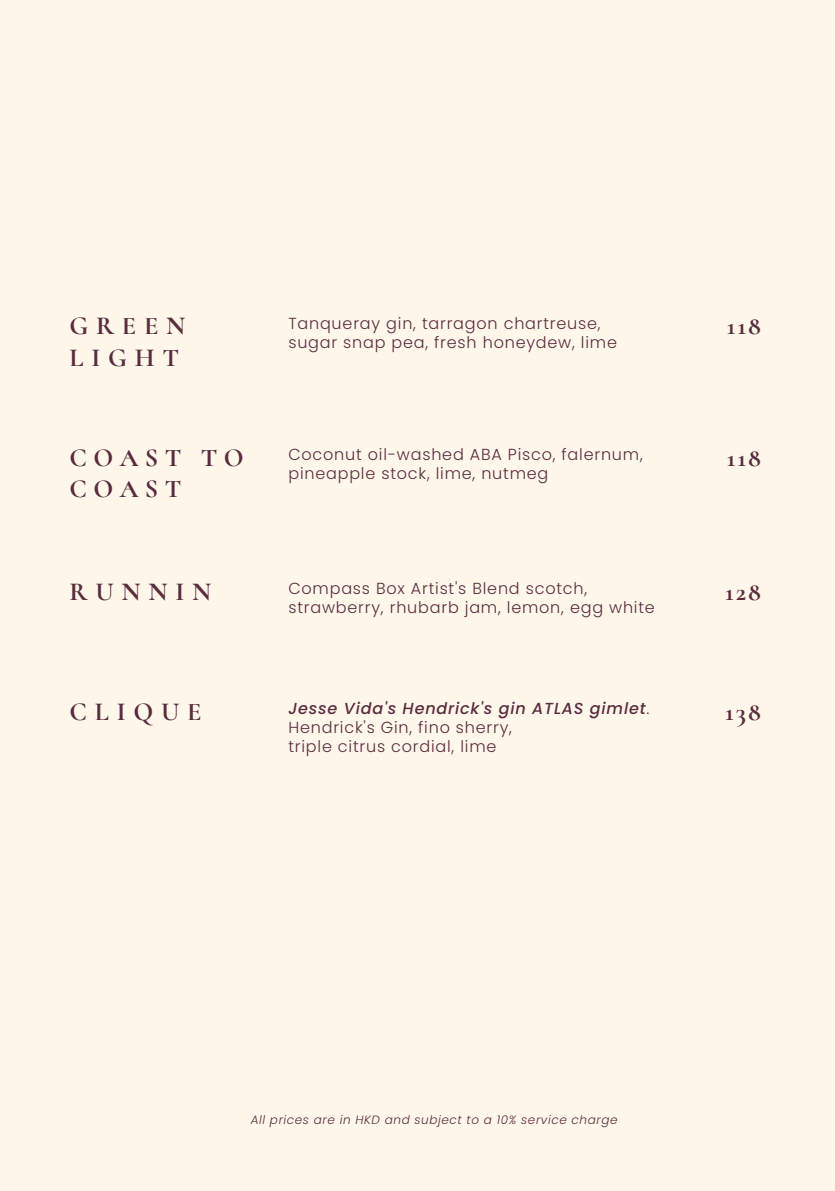
<style>
.page{position:relative;width:835px;height:1191px;background:#fef7ea}
.page>*{position:absolute;margin:0;border:0;box-sizing:border-box;transform-origin:0 0}
.t1{font:700 26px/31.2px "Cormorant";letter-spacing:.3em;color:#5a2c3f}
.t2{font:700 26px/31.2px "Cormorant";letter-spacing:.25em;color:#5a2c3f}
.t3{font:300 16px/19.2px "Poppins";letter-spacing:.05em;color:#5a2c3f}
.t4{font:italic 500 16px "Poppins";letter-spacing:.05em;color:#5a2c3f}
.t5{font:italic 300 12px "Poppins";letter-spacing:.05em;color:#5a2c3f}
.s1{font-weight:300;font-style:normal}
</style>
<div class="page">
<h1 class="t1" style="left:69px;top:310px;width:117px">GREEN<br>LIGHT</h1>
<p class="t3" style="left:288px;top:313px;width:314px">Tanqueray gin, tarragon chartreuse,</p>
<h1 class="t1" style="left:727px;top:310px;width:35px">118</h1>
<p class="t3" style="left:288px;top:333px;width:330px">sugar snap pea, fresh honeydew, lime</p>
<h1 class="t2" style="left:69px;top:441px;width:176px">COAST TO<br>COAST</h1>
<p class="t3" style="left:288px;top:445px;width:356px">Coconut oil-washed ABA Pisco, falernum,</p>
<h1 class="t1" style="left:727px;top:441px;width:35px">118</h1>
<p class="t3" style="left:288px;top:464px;width:261px">pineapple stock, lime, nutmeg</p>
<h1 class="t1" style="left:69px;top:575px;width:143px">RUNNIN</h1>
<p class="t3" style="left:288px;top:579px;width:300px">Compass Box Artist's Blend scotch,</p>
<h1 class="t1" style="left:725px;top:575px;width:37px">128</h1>
<p class="t3" style="left:288px;top:598px;width:368px">strawberry, rhubarb jam, lemon, egg white</p>
<h1 class="t1" style="left:69px;top:695px;width:134px">CLIQUE</h1>
<p class="t4" style="left:288px;top:699px;width:362px">Jesse Vida's Hendrick's gin ATLAS gimlet<span class="s1">.</span></p>
<h1 class="t1" style="left:725px;top:695px;width:37px">138</h1>
<p class="t3" style="left:288px;top:718px;width:225px">Hendrick's Gin, fino sherry, triple citrus cordial, lime</p>
<p class="t5" style="left:251px;top:1113px;width:368px">All prices are in HKD and subject to a 10% service charge</p>
</div>
